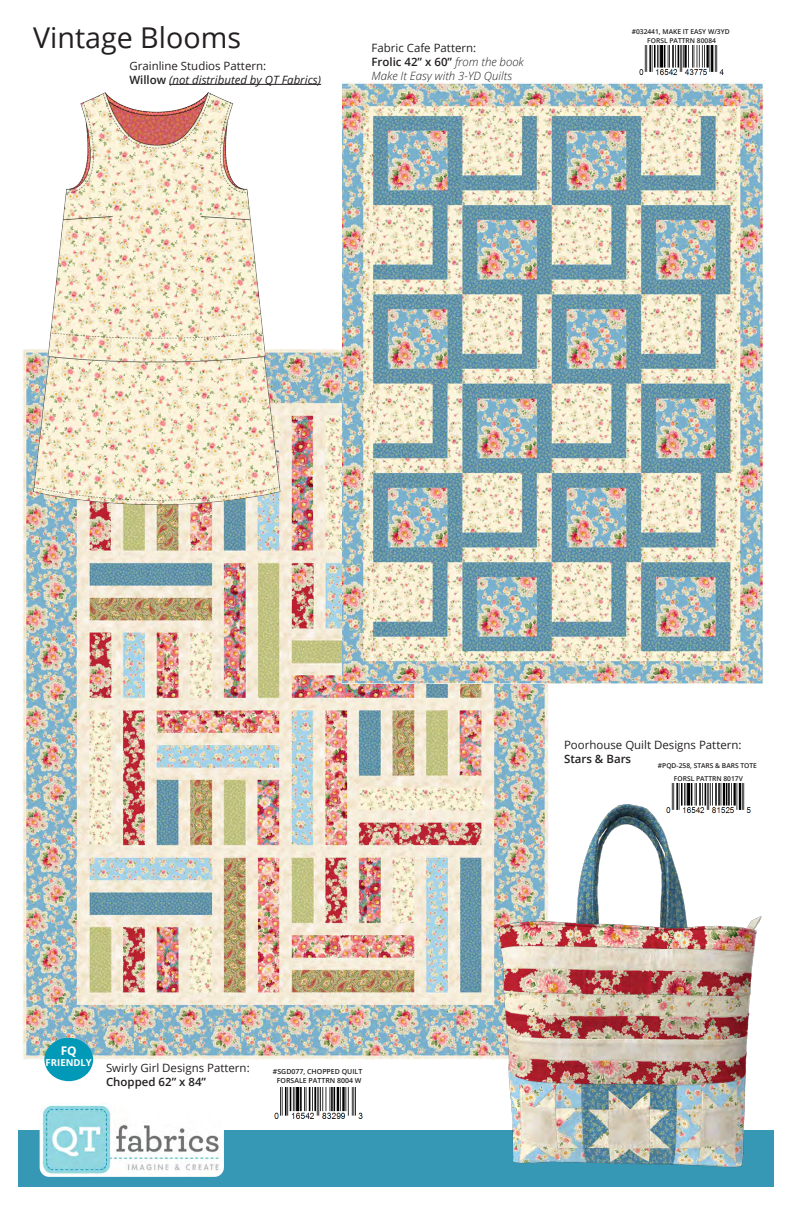
<style>
.page{position:relative;width:792px;height:1224px;background:#fff}
.page>*{position:absolute;margin:0;border:0;box-sizing:border-box;transform-origin:0 0}
.t1{font:28.7px "Open Sans";color:#231f20}
.t2{font:700 11.9px "Open Sans";color:#fff}
.t3{font:italic 300 11.5px/13.8px "Open Sans";color:#231f20}
.t4{font:italic 11.5px/13.8px "Open Sans";color:#231f20}
.t5{font:11.5px "Open Sans";color:#231f20}
.t6{font:600 11.5px "Open Sans";color:#231f20}
.t7{font:700 9.6px "Open Sans";color:#fff}
.t8{font:600 7px/8.7px "Open Sans";color:#231f20;text-align:center}
.t9{font:600 6.7px/8.7px "Open Sans";color:#231f20;text-align:center}
.s1{font-weight:400;font-style:normal}
.s2{font-weight:600;font-style:normal}
.s3{font-style:normal}
</style>
<div class="page">
<div style="left:18px;top:1130px;width:756px;height:57px;background:#3798b5"></div>
<img style="left:39px;top:1103px;width:185px;height:74px">
<hr style="left:169px;top:84px;width:152px;height:1px;background:#231f20">
<img style="left:639px;top:46px;width:85px;height:29px">
<img style="left:22px;top:348px;width:526px;height:712px">
<img style="left:274px;top:1088px;width:88px;height:31px">
<div style="left:44px;top:1038px;width:49px;height:43px;background:#0099b8;border-radius:50%"></div>
<img style="left:485px;top:802px;width:277px;height:366px">
<img style="left:343px;top:83px;width:420px;height:601px">
<img style="left:33px;top:83px;width:259px;height:422px">
<img style="left:665px;top:784px;width:85px;height:30px">
<h1 class="t1" style="left:33px;top:18px;width:209px">Vintage Blooms</h1>
<p class="t9" style="left:632px;top:27px;width:99px">#032441, MAKE IT EASY W/3YD<br>FORSL PATTRN 80084</p>
<h3 class="t3" style="left:371px;top:41px;width:154px"><span class="s1">Fabric Cafe Pattern:<br></span><span class="s2">Frolic 42” x 60”</span> from the book<br>Make It Easy with 3-YD Quilts</h3>
<h3 class="t4" style="left:129px;top:58px;width:193px"><span class="s3">Grainline Studios Pattern:<br></span><span class="s2">Willow</span> (not distributed by QT Fabrics)</h3>
<h2 class="t2" style="left:61px;top:1042px;width:18px">FQ</h2>
<h3 class="t7" style="left:46px;top:1056px;width:48px">FRIENDLY</h3>
<h3 class="t5" style="left:106px;top:1060px;width:145px">Swirly Girl Designs Pattern:</h3>
<h3 class="t6" style="left:106px;top:1074px;width:102px">Chopped 62” x 84”</h3>
<p class="t8" style="left:273px;top:1067px;width:91px">#SGD077, CHOPPED QUILT<br>FORSALE PATTRN 8004 W</p>
<h3 class="t5" style="left:564px;top:737px;width:179px">Poorhouse Quilt Designs Pattern:</h3>
<h3 class="t6" style="left:564px;top:751px;width:69px">Stars &amp; Bars</h3>
<p class="t9" style="left:658px;top:758px;width:101px;line-height:13.7px">#PQD-258, STARS &amp; BARS TOTE<br>FORSL PATTRN 8017V</p>
</div>
